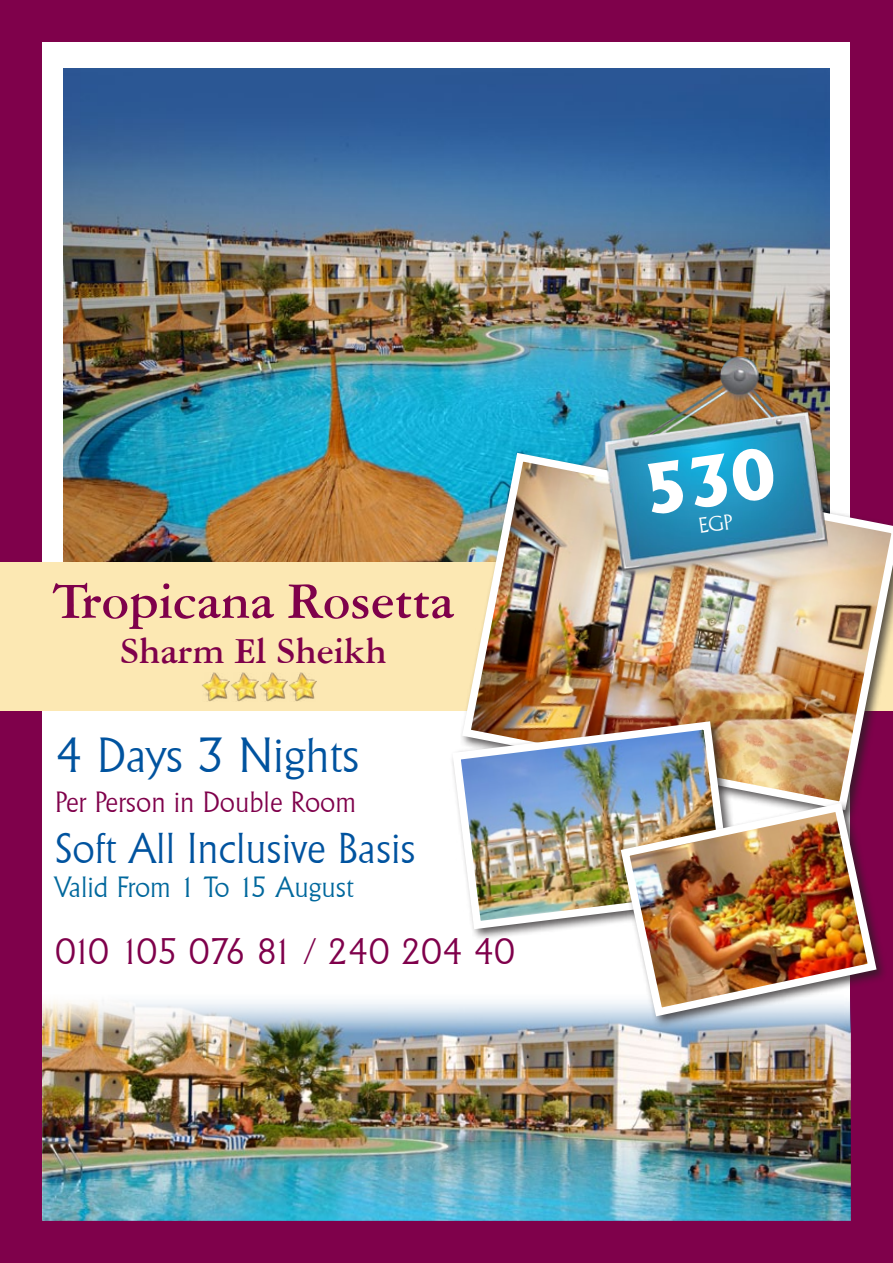
<style>
.page{position:relative;width:893px;height:1263px;background:#7f014b}
.page>*{position:absolute;margin:0;border:0;box-sizing:border-box;transform-origin:0 0}
.t1{font:700 54px "American Garamond BT";color:#7f014b}
.t2{font:200 48px "Alberta";color:#00539f}
.t3{font:200 42px "Alberta";color:#00539f}
.t4{font:700 39px "American Garamond BT";color:#7f014b}
.t5{font:200 36px "Alberta";color:#7f014b}
.t6{font:200 28.5px "Alberta";color:#7f014b}
.t7{font:200 28.5px "Alberta";color:#00689d}
</style>
<div class="page">
<div style="left:43px;top:43px;width:807px;height:1177px;background:#fff"></div>
<img style="left:64px;top:69px;width:765px;height:493px">
<div style="left:0;top:562px;width:893px;height:149px;background:#fce8b3"></div>
<img style="left:458px;top:448px;width:430px;height:351px">
<img style="left:202px;top:673px;width:115px;height:29px">
<img style="left:43px;top:1000px;width:807px;height:220px">
<div style="left:449px;top:718px;width:295px;height:223px;background:#231f20;opacity:.75"></div>
<img style="left:449px;top:717px;width:287px;height:216px">
<div style="left:617px;top:800px;width:272px;height:228px;background:#231f20;opacity:.75"></div>
<img style="left:616px;top:799px;width:265px;height:222px">
<img style="left:536px;top:286px;width:357px;height:361px">
<svg style="left:645px;top:446px;width:131px;height:87px;background:#1e98c4"></svg>
<p class="t1" style="left:53px;top:568px;width:403px">Tropicana Rosetta</p>
<p class="t4" style="left:120px;top:627px;width:269px">Sharm El Sheikh</p>
<p class="t2" style="left:55px;top:728px;width:306px">4 Days 3 Nights</p>
<p class="t6" style="left:55px;top:786px;width:302px">Per Person in Double Room</p>
<p class="t3" style="left:55px;top:824px;width:362px">Soft All Inclusive Basis</p>
<p class="t7" style="left:55px;top:871px;width:300px">Valid From 1 To 15 August</p>
<p class="t5" style="left:55px;top:932px;width:461px">010 105 076 81 / 240 204 40</p>
</div>
